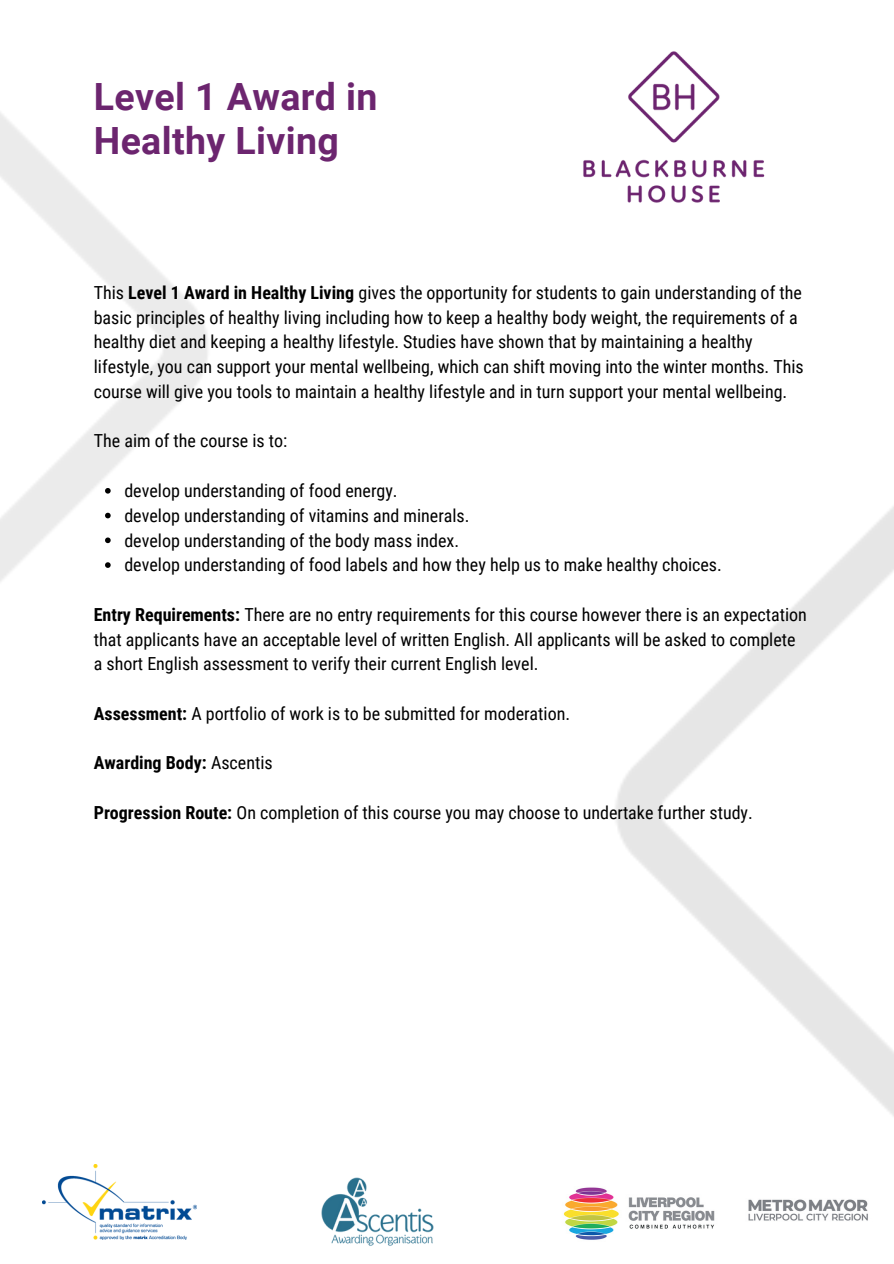
<style>
.page{position:relative;width:894px;height:1264px;background:#fff}
.page>*{position:absolute;margin:0;border:0;box-sizing:border-box;transform-origin:0 0}
.t1{font:700 37.5px/43.8px "Roboto";letter-spacing:.01em;color:#6c256f}
.t2{font:18px/24.8px "Roboto Condensed";color:#000}
.t3{font:700 18px "Roboto Condensed";color:#000}
.s1{font-weight:700}
.s2{font-weight:400}
</style>
<div class="page">
<img style="left:634px;top:51px;width:80px;height:38px">
<img style="left:42px;top:1164px;width:154px;height:75px">
<img style="left:0;top:112px;width:208px;height:470px">
<img style="left:563px;top:89px;width:330px;height:1151px">
<img style="left:321px;top:1177px;width:113px;height:69px">
<p class="t1" style="left:94px;top:76px;width:285px">Level 1 Award in<br>Healthy Living</p>
<p class="t2" style="left:94px;top:280px;width:711px">This <span class="s1">Level 1 Award in Healthy Living</span> gives the opportunity for students to gain understanding of the basic principles of healthy living including how to keep a healthy body weight, the requirements of a healthy diet and keeping a healthy lifestyle. Studies have shown that by maintaining a healthy lifestyle, you can support your mental wellbeing, which can shift moving into the winter months. This course will give you tools to maintain a healthy lifestyle and in turn support your mental wellbeing.</p>
<h1 class="t2" style="left:94px;top:429px;width:195px">The aim of the course is to:</h1>
<p class="t2" style="left:124px;top:478px;width:275px">develop understanding of food energy.</p>
<p class="t2" style="left:124px;top:503px;width:346px">develop understanding of vitamins and minerals.</p>
<p class="t2" style="left:124px;top:528px;width:336px">develop understanding of the body mass index.</p>
<p class="t2" style="left:124px;top:552px;width:598px">develop understanding of food labels and how they help us to make healthy choices.</p>
<p class="t2" style="left:94px;top:602px;width:714px"><span class="s1">Entry Requirements:</span> There are no entry requirements for this course however there is an expectation that applicants have an acceptable level of written English. All applicants will be asked to complete a short English assessment to verify their current English level.</p>
<p class="t2" style="left:94px;top:701px;width:477px"><span class="s1">Assessment:</span> A portfolio of work is to be submitted for moderation.</p>
<p class="t3" style="left:94px;top:752px;width:180px">Awarding Body: <span class="s2">Ascentis</span></p>
<p class="t2" style="left:94px;top:800px;width:660px"><span class="s1">Progression Route:</span> On completion of this course you may choose to undertake further study.</p>
</div>
